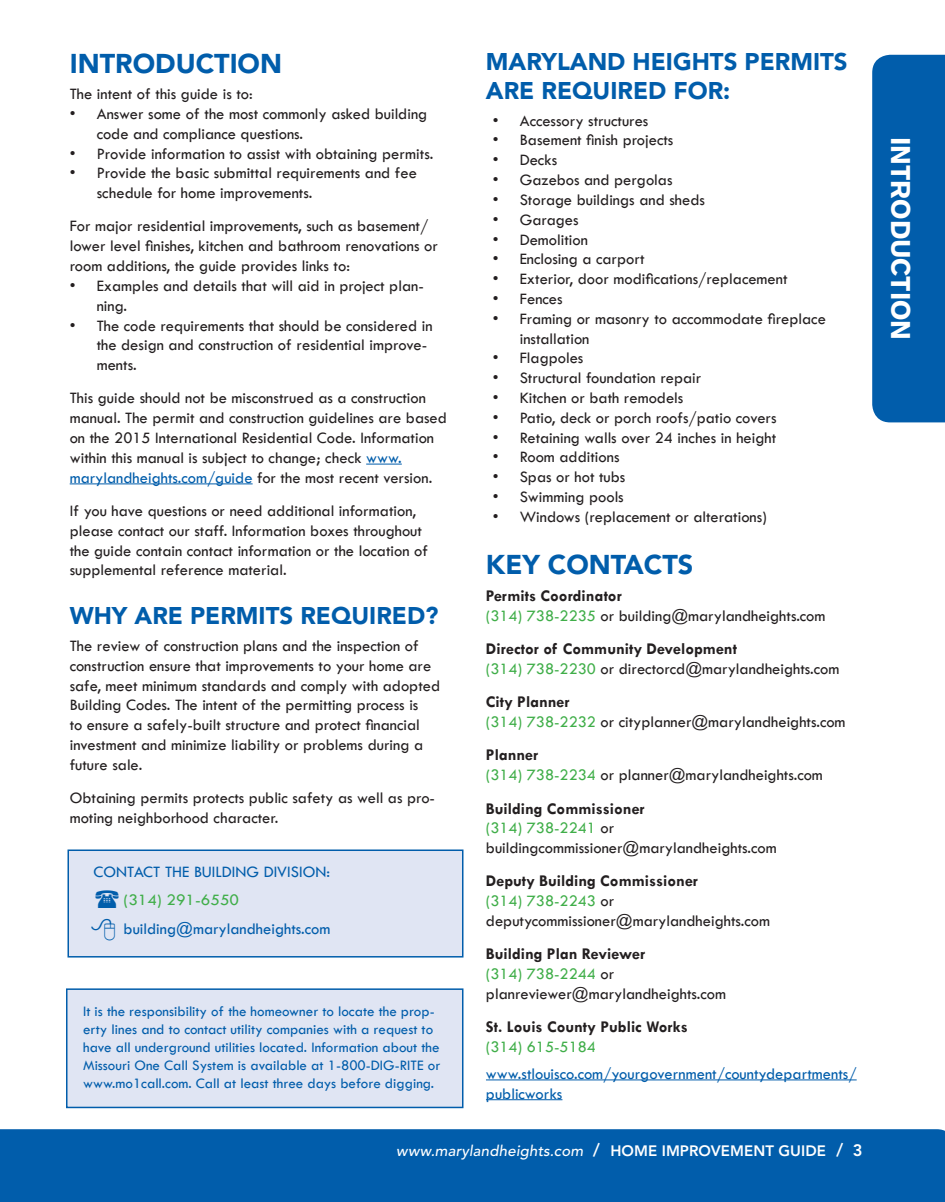
<style>
.page{position:relative;width:945px;height:1202px;background:#fff}
.page>*{position:absolute;margin:0;border:0;box-sizing:border-box;transform-origin:0 0}
.t1{font:900 27px "Avenir LT Std";color:#015dab}
.t2{font:27px "Gothic 725 BT Black A";color:#fff}
.t3{font:900 24px/28.8px "Avenir LT Std";color:#015dab}
.t4{font:16.5px/19.8px "Tw Cen";color:#231f20}
.t5{font:700 16.5px "Tw Cen";color:#231f20}
.t6{font:16.5px/19.8px "Tw Cen";color:#015dab}
.t7{font:16.5px "Tw Cen";color:#40ae49}
.t8{font:16.5px "Tw Cen";color:#40ae49;scale:1.05 1}
.t9{font:15px/18px "Tw Cen";color:#015dab}
.t10{font:italic 500 15px "Avenir LT Std";letter-spacing:.01em;color:#fff}
.s1{color:#015dab}
.s2{color:#40ae49}
.s3{font-weight:800;font-style:normal;font-size:17.4px}
.s4{font-weight:800;font-style:normal}
.s5{font-weight:800;font-style:normal;font-size:16.5px}
</style>
<div class="page">
<hr style="left:366px;top:463px;width:36px;height:1px;background:#015dab">
<hr style="left:70px;top:483px;width:183px;height:1px;background:#015dab">
<div style="left:66px;top:988px;width:398px;height:120px;background:#e0e5f3;border:2px solid #015dab"></div>
<hr style="left:486px;top:1079px;width:371px;height:1px;background:#015dab">
<hr style="left:486px;top:1099px;width:76px;height:1px;background:#015dab">
<div style="left:68px;top:849px;width:396px;height:108px;background:#e0e5f3;border:2px solid #015dab"></div>
<div style="left:0;top:1129px;width:945px;height:73px;background:#015dab"></div>
<div style="left:872px;top:55px;width:73px;height:367px;background:#015dab"></div>
<p class="t1" style="left:70px;top:47px;width:214px">INTRODUCTION</p>
<p class="t4" style="left:70px;top:84px;width:185px">The intent of this guide is to:</p>
<p class="t4" style="left:97px;top:104px;width:332px;text-indent:-27px">• Answer some of the most commonly asked building code and compliance questions.</p>
<p class="t4" style="left:70px;top:143px;width:365px">• Provide information to assist with obtaining permits.</p>
<p class="t4" style="left:97px;top:163px;width:322px;text-indent:-27px">• Provide the basic submittal requirements and fee schedule for home improvements.</p>
<p class="t4" style="left:70px;top:216px;width:370px">For major residential improvements, such as basement/ lower level finishes, kitchen and bathroom renovations or room additions, the guide provides links to:</p>
<p class="t4" style="left:97px;top:276px;width:329px;text-indent:-27px">• Examples and details that will aid in project plan&shy;ning.</p>
<p class="t4" style="left:97px;top:315px;width:337px;text-indent:-27px">• The code requirements that should be considered in the design and construction of residential improve&shy;ments.</p>
<p class="t4" style="left:70px;top:388px;width:379px">This guide should not be misconstrued as a construction manual. The permit and construction guidelines are based on the 2015 International Residential Code. Information within this manual is subject to change; check <span class="s1">www. marylandheights.com/guide</span> for the most recent version.</p>
<p class="t4" style="left:70px;top:501px;width:360px">If you have questions or need additional information, please contact our staff. Information boxes throughout the guide contain contact information or the location of supplemental reference material.</p>
<p class="t3" style="left:70px;top:601px;width:370px">WHY ARE PERMITS REQUIRED?</p>
<p class="t4" style="left:70px;top:636px;width:372px">The review of construction plans and the inspection of construction ensure that improvements to your home are safe, meet minimum standards and comply with adopted Building Codes. The intent of the permitting process is<br>to ensure a safely-built structure and protect financial investment and minimize liability or problems during a future sale.</p>
<p class="t4" style="left:70px;top:788px;width:367px">Obtaining permits protects public safety as well as pro&shy;moting neighborhood character.</p>
<p class="t6" style="left:93px;top:861px;width:238px">CONTACT THE BUILDING DIVISION:</p>
<p class="t8" style="left:124px;top:890px;width:112px">(314) 291-6550</p>
<p class="t6" style="left:124px;top:918px;width:208px">building@marylandheights.com</p>
<p class="t9" style="left:83px;top:1002px;width:359px">It is the responsibility of the homeowner to locate the prop&shy;erty lines and to contact utility companies with a request to have all underground utilities located. Information about the Missouri One Call System is available at 1-800-DIG-RITE or www.mo1call.com. Call at least three days before digging.</p>
<p class="t3" style="left:486px;top:47px;width:363px">MARYLAND HEIGHTS PERMITS<br>ARE REQUIRED FOR:</p>
<p class="t4" style="left:493px;top:110px;width:157px">• Accessory structures</p>
<p class="t4" style="left:493px;top:130px;width:182px">• Basement finish projects</p>
<p class="t4" style="left:493px;top:150px;width:66px">• Decks</p>
<p class="t4" style="left:493px;top:170px;width:181px">• Gazebos and pergolas</p>
<p class="t4" style="left:493px;top:190px;width:214px">• Storage buildings and sheds</p>
<p class="t4" style="left:493px;top:209px;width:87px">• Garages</p>
<p class="t4" style="left:493px;top:229px;width:97px">• Demolition</p>
<p class="t4" style="left:493px;top:249px;width:153px">• Enclosing a carport</p>
<p class="t4" style="left:493px;top:269px;width:296px">• Exterior, door modifications/replacement</p>
<p class="t4" style="left:493px;top:289px;width:71px">• Fences</p>
<p class="t4" style="left:520px;top:308px;width:308px;text-indent:-27px">• Framing or masonry to accommodate fireplace installation</p>
<p class="t4" style="left:493px;top:348px;width:92px">• Flagpoles</p>
<p class="t4" style="left:493px;top:368px;width:210px">• Structural foundation repair</p>
<p class="t4" style="left:493px;top:388px;width:192px">• Kitchen or bath remodels</p>
<p class="t4" style="left:493px;top:407px;width:285px">• Patio, deck or porch roofs/patio covers</p>
<p class="t4" style="left:493px;top:427px;width:285px">• Retaining walls over 24 inches in height</p>
<p class="t4" style="left:493px;top:447px;width:128px">• Room additions</p>
<p class="t4" style="left:493px;top:467px;width:134px">• Spas or hot tubs</p>
<p class="t4" style="left:493px;top:487px;width:133px">• Swimming pools</p>
<p class="t4" style="left:493px;top:506px;width:276px">• Windows (replacement or alterations)</p>
<p class="t1" style="left:486px;top:549px;width:209px">KEY CONTACTS</p>
<p class="t5" style="left:486px;top:586px;width:137px">Permits Coordinator</p>
<p class="t4" style="left:486px;top:605px;width:341px"><span class="s2">(314) 738-2235</span> or building@marylandheights.com</p>
<p class="t5" style="left:486px;top:639px;width:253px">Director of Community Development</p>
<p class="t4" style="left:486px;top:659px;width:355px"><span class="s2">(314) 738-2230</span> or directorcd@marylandheights.com</p>
<p class="t5" style="left:486px;top:692px;width:85px">City Planner</p>
<p class="t4" style="left:486px;top:712px;width:361px"><span class="s2">(314) 738-2232</span> or cityplanner@marylandheights.com</p>
<p class="t5" style="left:486px;top:745px;width:54px">Planner</p>
<p class="t4" style="left:486px;top:765px;width:339px"><span class="s2">(314) 738-2234</span> or planner@marylandheights.com</p>
<p class="t5" style="left:486px;top:798px;width:160px">Building Commissioner</p>
<p class="t4" style="left:486px;top:818px;width:292px"><span class="s2">(314) 738-2241</span> or buildingcommissioner@marylandheights.com</p>
<p class="t5" style="left:486px;top:871px;width:214px">Deputy Building Commissioner</p>
<p class="t4" style="left:486px;top:891px;width:286px"><span class="s2">(314) 738-2243</span> or deputycommissioner@marylandheights.com</p>
<p class="t5" style="left:486px;top:944px;width:161px">Building Plan Reviewer</p>
<p class="t4" style="left:486px;top:964px;width:242px"><span class="s2">(314) 738-2244</span> or planreviewer@marylandheights.com</p>
<p class="t5" style="left:486px;top:1017px;width:203px">St. Louis County Public Works</p>
<p class="t7" style="left:486px;top:1037px;width:112px">(314) 615-5184</p>
<p class="t6" style="left:486px;top:1063px;width:372px">www.stlouisco.com/yourgovernment/countydepartments/ publicworks</p>
<p class="t10" style="left:396px;top:1142px;width:468px">www.marylandheights.com <span class="s3">/</span> <span class="s4">HOME IMPROVEMENT GUIDE</span> <span class="s3">/</span> <span class="s5">3</span></p>
<p class="t2" style="left:917px;top:137px;width:205px;rotate:90deg">INTRODUCTION</p>
</div>
